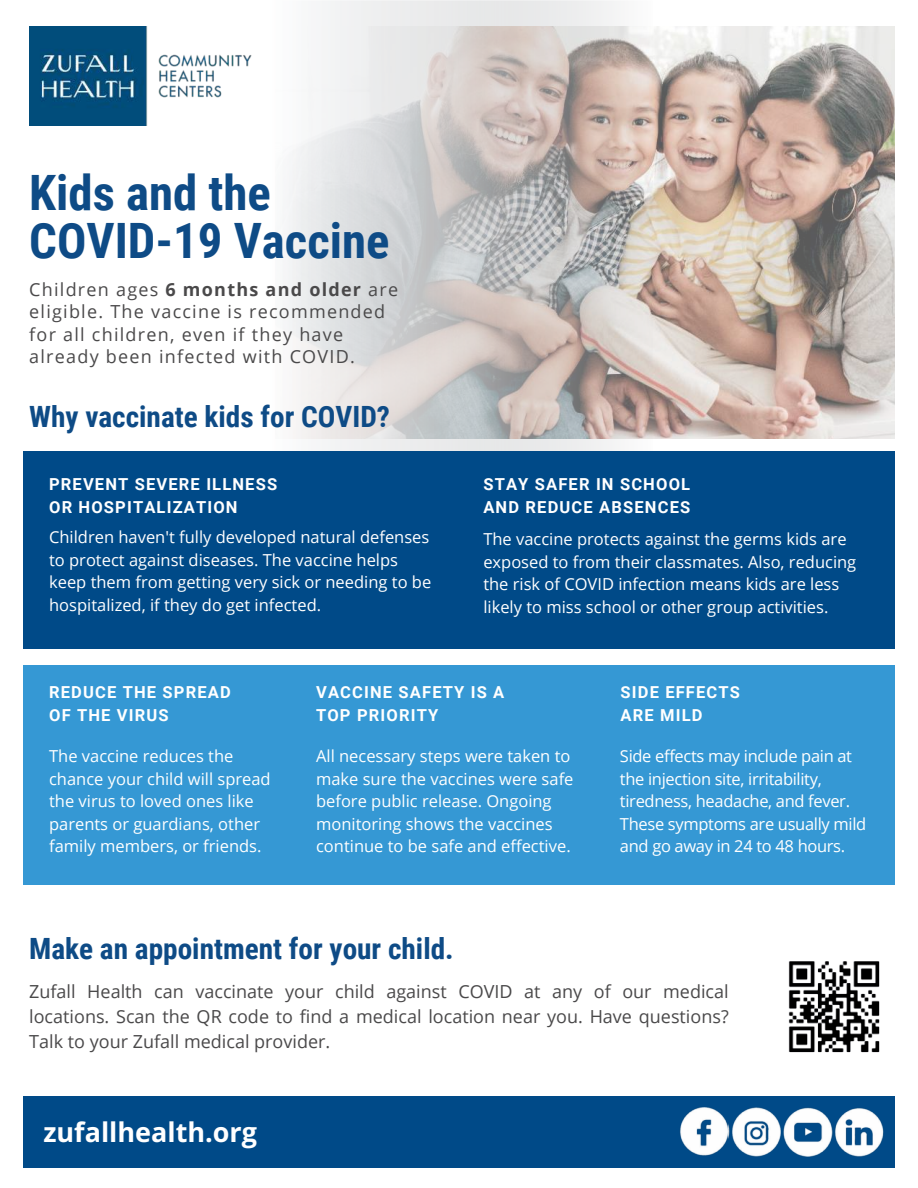
<style>
.page{position:relative;width:918px;height:1188px;background:#fff}
.page>*{position:absolute;margin:0;border:0;box-sizing:border-box;transform-origin:0 0}
.t1{font:700 48.75px/48.3px "Roboto Condensed";color:#0e4b86}
.t2{font:700 29.25px "Roboto Condensed";color:#0e4b86}
.t3{font:700 27px "Open Sans";color:#fff}
.t4{font:18px/22.5px "Open Sans";letter-spacing:.07em;color:#4a494a}
.t5{font:16.5px/22.5px "Open Sans";color:#fff}
.t6{font:700 16.5px/22.5px "Roboto";letter-spacing:.07em;color:#fff}
.t7{font:16.5px/22.5px "Open Sans";letter-spacing:-.02em;color:#fff}
.s1{font-weight:700}
</style>
<div class="page">
<img style="left:653px;top:27px;width:241px;height:411px">
<svg style="left:283px;top:0;width:370px;height:451px;background:#d2cecc"></svg>
<div style="left:23px;top:451px;width:872px;height:198px;background:#004a88"></div>
<img style="left:29px;top:27px;width:223px;height:99px">
<div style="left:23px;top:665px;width:872px;height:219px;background:#3598d4"></div>
<div style="left:23px;top:1096px;width:872px;height:72px;background:#004a88"></div>
<img style="left:680px;top:1107px;width:204px;height:50px">
<img style="left:788px;top:961px;width:92px;height:92px">
<h1 class="t1" style="left:29px;top:166px;width:362px">Kids and the<br>COVID-19 Vaccine</h1>
<p class="t4" style="left:29px;top:278px;width:371px">Children ages <span class="s1">6 months and older</span> are eligible. The vaccine is recommended for all children, even if they have already been infected with COVID.</p>
<h2 class="t2" style="left:29px;top:396px;width:362px">Why vaccinate kids for COVID?</h2>
<p class="t6" style="left:49px;top:472px;width:230px">PREVENT SEVERE ILLNESS<br>OR HOSPITALIZATION</p>
<p class="t6" style="left:483px;top:472px;width:208px">STAY SAFER IN SCHOOL<br>AND REDUCE ABSENCES</p>
<p class="t5" style="left:49px;top:526px;width:384px">Children haven't fully developed natural defenses to protect against diseases. The vaccine helps keep them from getting very sick or needing to be hospitalized, if they do get infected.</p>
<p class="t5" style="left:483px;top:527px;width:374px">The vaccine protects against the germs kids are exposed to from their classmates. Also, reducing the risk of COVID infection means kids are less likely to miss school or other group activities.</p>
<p class="t6" style="left:49px;top:680px;width:183px">REDUCE THE SPREAD<br>OF THE VIRUS</p>
<p class="t5" style="left:49px;top:745px;width:223px">The vaccine reduces the chance your child will spread the virus to loved ones like parents or guardians, other family members, or friends.</p>
<p class="t6" style="left:316px;top:680px;width:190px">VACCINE SAFETY IS A<br>TOP PRIORITY</p>
<p class="t5" style="left:316px;top:745px;width:259px">All necessary steps were taken to make sure the vaccines were safe before public release. Ongoing monitoring shows the vaccines continue to be safe and effective.</p>
<p class="t7" style="left:620px;top:745px;width:248px">Side effects may include pain at the injection site, irritability, tiredness, headache, and fever.<br>These symptoms are usually mild and go away in 24 to 48 hours.</p>
<p class="t6" style="left:621px;top:680px;width:121px">SIDE EFFECTS<br>ARE MILD</p>
<h2 class="t2" style="left:29px;top:928px;width:426px">Make an appointment for your child.</h2>
<p class="t4" style="left:29px;top:979px;width:701px;line-height:24.8px;text-align:justify">Zufall Health can vaccinate your child against COVID at any of our medical locations. Scan the QR code to find a medical location near you. Have questions?<br>Talk to your Zufall medical provider.</p>
<h3 class="t3" style="left:43px;top:1113px;width:215px">zufallhealth.org</h3>
</div>
